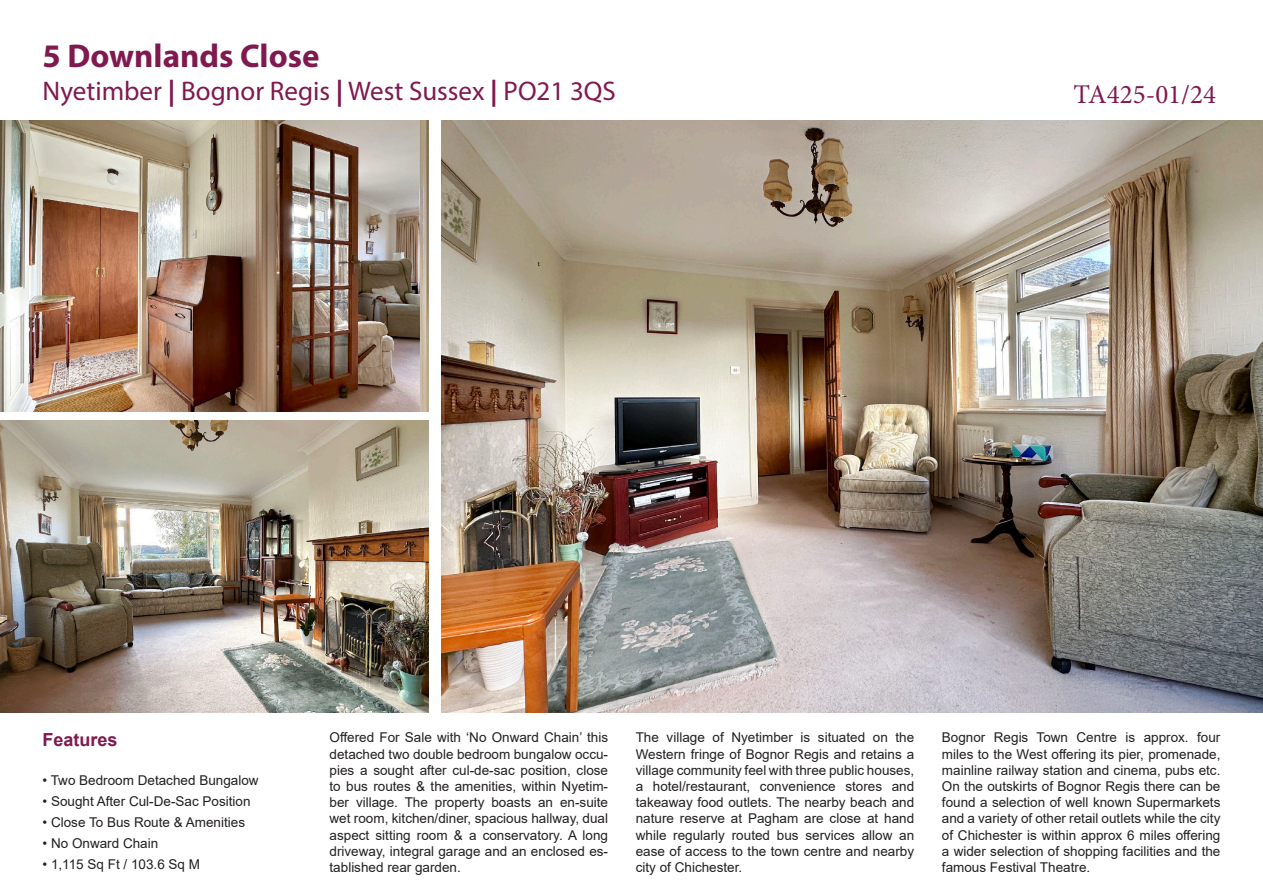
<style>
.page{position:relative;width:1263px;height:893px;background:#fff}
.page>*{position:absolute;margin:0;border:0;box-sizing:border-box;transform-origin:0 0}
.t1{font:700 33px "Myriad Pro";color:#80194f}
.t2{font:27px "Myriad Pro";color:#80194f}
.t3{font:27px "Minion Pro";color:#80194f}
.t4{font:700 18px "Arial";color:#80194f}
.t5{font:13.5px/16.2px "Arial";color:#231f20;text-align:justify}
.s1{font-weight:700}
</style>
<div class="page">
<img style="left:0;top:421px;width:428px;height:292px">
<img style="left:441px;top:120px;width:822px;height:593px">
<img style="left:0;top:120px;width:428px;height:292px">
<h1 class="t1" style="left:43px;top:35px;width:278px">5 Downlands Close</h1>
<h2 class="t2" style="left:43px;top:74px;width:575px">Nyetimber <span class="s1">|</span> Bognor Regis <span class="s1">|</span> West Sussex <span class="s1">|</span> PO21 3QS</h2>
<h2 class="t3" style="left:1073px;top:76px;width:144px">TA425-01/24</h2>
<h3 class="t4" style="left:43px;top:727px;width:77px">Features</h3>
<p class="t5" style="left:330px;top:729px;width:280px">Offered For Sale with ‘No Onward Chain’ this detached two double bedroom bungalow occu&shy;pies a sought after cul-de-sac position, close to bus routes &amp; the amenities, within Nyetim&shy;ber village. The property boasts an en-suite wet room, kitchen/diner, spacious hallway, dual aspect sitting room &amp; a conservatory. A long driveway, integral garage and an enclosed es&shy;tablished rear garden.</p>
<p class="t5" style="left:636px;top:729px;width:280px">The village of Nyetimber is situated on the Western fringe of Bognor Regis and retains a village community feel with three public houses, a hotel/restaurant, convenience stores and takeaway food outlets. The nearby beach and nature reserve at Pagham are close at hand while regularly routed bus services allow an ease of access to the town centre and nearby city of Chichester.</p>
<p class="t5" style="left:942px;top:729px;width:280px">Bognor Regis Town Centre is approx. four miles to the West offering its pier, promenade, mainline railway station and cinema, pubs etc.<br>On the outskirts of Bognor Regis there can be found a selection of well known Supermarkets and a variety of other retail outlets while the city of Chichester is within approx 6 miles offering a wider selection of shopping facilities and the famous Festival Theatre.</p>
<p class="t5" style="left:43px;top:772px;width:218px">• Two Bedroom Detached Bungalow</p>
<p class="t5" style="left:43px;top:793px;width:210px">• Sought After Cul-De-Sac Position</p>
<p class="t5" style="left:43px;top:814px;width:204px">• Close To Bus Route &amp; Amenities</p>
<p class="t5" style="left:43px;top:835px;width:117px">• No Onward Chain</p>
<p class="t5" style="left:43px;top:856px;width:159px">• 1,115 Sq Ft / 103.6 Sq M</p>
</div>
